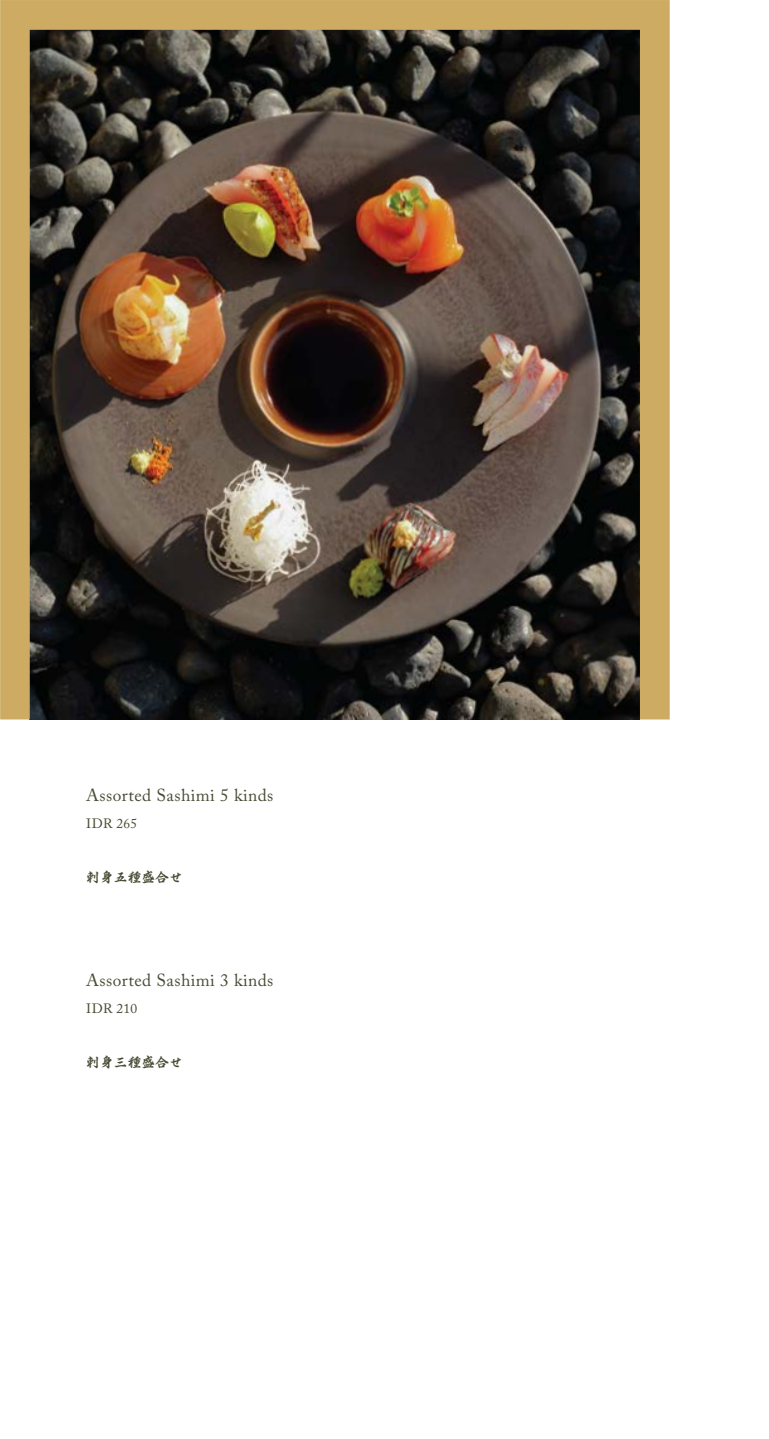
<style>
.page{position:relative;width:769px;height:1439px;background:#fff}
.page>*{position:absolute;margin:0;border:0;box-sizing:border-box;transform-origin:0 0}
.t1{font:17.32px "Adobe Caslon Pro";letter-spacing:.025em;color:#484a33}
.t2{font:13.47px "EPSON FUTO GYOSHO";letter-spacing:.025em;color:#484a33}
.t3{font:13.47px "Adobe Caslon Pro";letter-spacing:.025em;color:#484a33}
</style>
<div class="page">
<img style="left:0;top:0;width:670px;height:719px">
<p class="t1" style="left:86px;top:785px;width:189px">Assorted Sashimi 5 kinds</p>
<p class="t3" style="left:86px;top:816px;width:53px">IDR 265</p>
<p class="t2" style="left:86px;top:871px;width:98px">刺身五種盛合せ</p>
<p class="t1" style="left:86px;top:970px;width:189px">Assorted Sashimi 3 kinds</p>
<p class="t3" style="left:86px;top:1001px;width:53px">IDR 210</p>
<p class="t2" style="left:86px;top:1055px;width:98px">刺身三種盛合せ</p>
</div>
